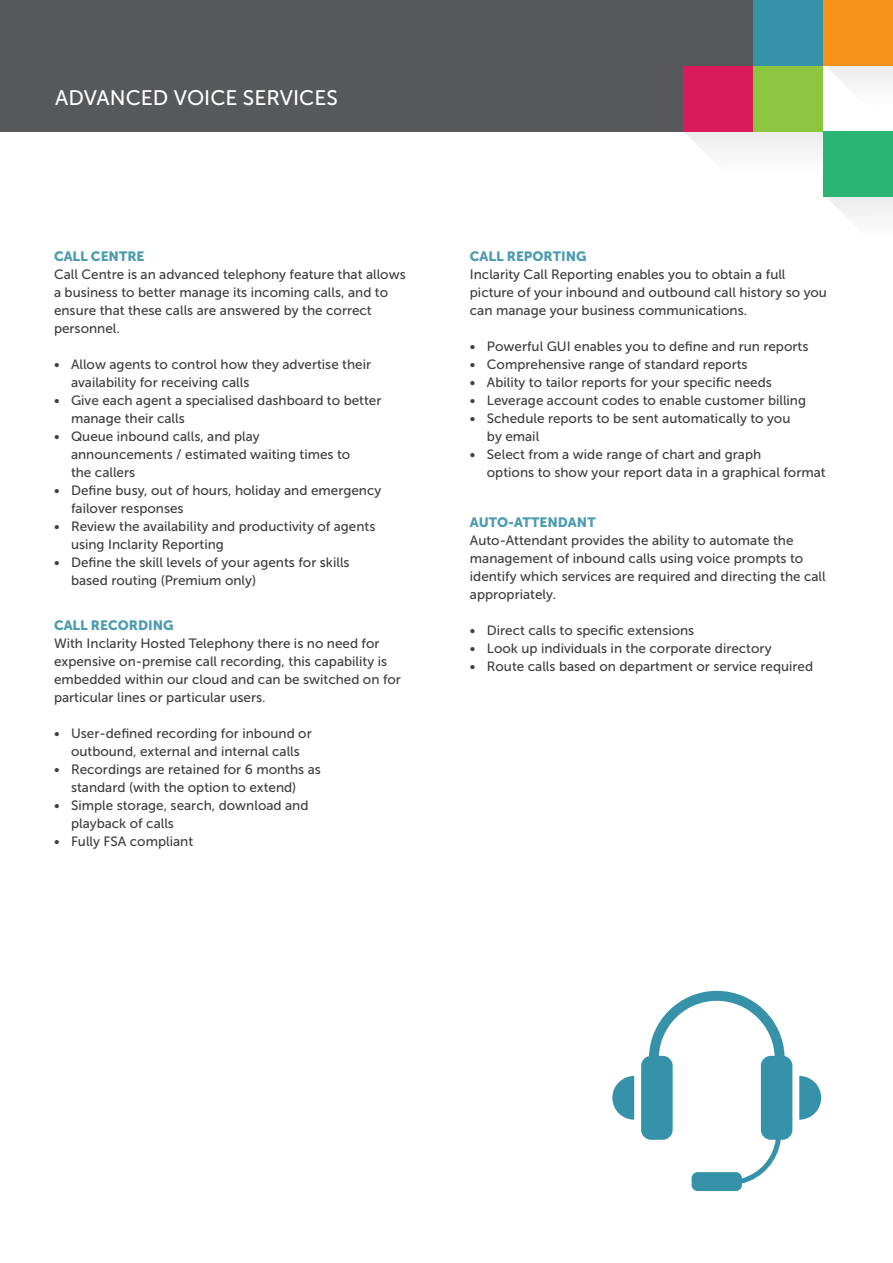
<style>
.page{position:relative;width:893px;height:1263px;background:#fff}
.page>*{position:absolute;margin:0;border:0;box-sizing:border-box;transform-origin:0 0}
.t1{font:21px "Museo Sans 500";color:#fff}
.t2{font:13.5px/18px "Museo Sans 500";color:#3e3e3f}
.t3{font:13.5px "Museo Sans 900";color:#4c9bb0}
</style>
<div class="page">
<div style="left:0;top:0;width:779px;height:132px;background:#57585a"></div>
<div style="left:685px;top:132px;width:138px;height:20px;background:#f0f0f0"></div>
<svg style="left:827px;top:197px;width:66px;height:19px"></svg>
<svg style="left:827px;top:66px;width:66px;height:18px"></svg>
<div style="left:823px;top:0;width:70px;height:66px;background:#f7931d"></div>
<div style="left:683px;top:66px;width:70px;height:66px;background:#d91a5b"></div>
<div style="left:753px;top:66px;width:70px;height:66px;background:#8bc63e"></div>
<div style="left:753px;top:0;width:70px;height:66px;background:#3592a9"></div>
<div style="left:823px;top:131px;width:70px;height:66px;background:#2bb572"></div>
<svg style="left:641px;top:991px;width:151px;height:200px"></svg>
<svg style="left:799px;top:1076px;width:22px;height:44px"></svg>
<svg style="left:612px;top:1076px;width:22px;height:44px"></svg>
<p class="t1" style="left:55px;top:87px;width:284px">ADVANCED VOICE SERVICES</p>
<p class="t3" style="left:54px;top:249px;width:92px">CALL CENTRE</p>
<p class="t2" style="left:54px;top:265px;width:353px">Call Centre is an advanced telephony feature that allows a business to better manage its incoming calls, and to ensure that these calls are answered by the correct personnel.</p>
<p class="t2" style="left:71px;top:355px;width:302px;text-indent:-17px">• Allow agents to control how they advertise their availability for receiving calls</p>
<p class="t2" style="left:71px;top:391px;width:312px;text-indent:-17px">• Give each agent a specialised dashboard to better manage their calls</p>
<p class="t2" style="left:54px;top:427px;width:207px">• Queue inbound calls, and play</p>
<p class="t2" style="left:71px;top:445px;width:281px">announcements / estimated waiting times to the callers</p>
<p class="t2" style="left:71px;top:481px;width:312px;text-indent:-17px">• Define busy, out of hours, holiday and emergency failover responses</p>
<p class="t2" style="left:71px;top:517px;width:306px;text-indent:-17px">• Review the availability and productivity of agents using Inclarity Reporting</p>
<p class="t2" style="left:71px;top:553px;width:280px;text-indent:-17px">• Define the skill levels of your agents for skills based routing (Premium only)</p>
<p class="t3" style="left:54px;top:617px;width:121px">CALL RECORDING</p>
<p class="t2" style="left:54px;top:634px;width:349px">With Inclarity Hosted Telephony there is no need for expensive on-premise call recording, this capability is embedded within our cloud and can be switched on for particular lines or particular users.</p>
<p class="t2" style="left:54px;top:724px;width:259px;text-align:center">• User-defined recording for inbound or outbound, external and internal calls</p>
<p class="t2" style="left:54px;top:760px;width:268px;text-align:center">• Recordings are retained for 6 months as standard (with the option to extend)</p>
<p class="t2" style="left:71px;top:796px;width:239px;text-indent:-17px">• Simple storage, search, download and playback of calls</p>
<p class="t2" style="left:54px;top:832px;width:141px">• Fully FSA compliant</p>
<p class="t3" style="left:470px;top:249px;width:118px">CALL REPORTING</p>
<p class="t2" style="left:470px;top:265px;width:359px">Inclarity Call Reporting enables you to obtain a full picture of your inbound and outbound call history so you can manage your business communications.</p>
<p class="t2" style="left:470px;top:337px;width:340px">• Powerful GUI enables you to define and run reports</p>
<p class="t2" style="left:470px;top:355px;width:279px">• Comprehensive range of standard reports</p>
<p class="t2" style="left:470px;top:373px;width:303px">• Ability to tailor reports for your specific needs</p>
<p class="t2" style="left:470px;top:391px;width:338px">• Leverage account codes to enable customer billing</p>
<p class="t2" style="left:487px;top:409px;width:305px;text-indent:-17px">• Schedule reports to be sent automatically to you by email</p>
<p class="t2" style="left:487px;top:445px;width:340px;text-indent:-17px">• Select from a wide range of chart and graph<br>options to show your report data in a graphical format</p>
<p class="t3" style="left:470px;top:514px;width:127px">AUTO-ATTENDANT</p>
<p class="t2" style="left:470px;top:531px;width:357px">Auto-Attendant provides the ability to automate the management of inbound calls using voice prompts to identify which services are required and directing the call appropriately.</p>
<p class="t2" style="left:470px;top:621px;width:226px">• Direct calls to specific extensions</p>
<p class="t2" style="left:470px;top:639px;width:303px">• Look up individuals in the corporate directory</p>
<p class="t2" style="left:470px;top:657px;width:345px">• Route calls based on department or service required</p>
</div>
